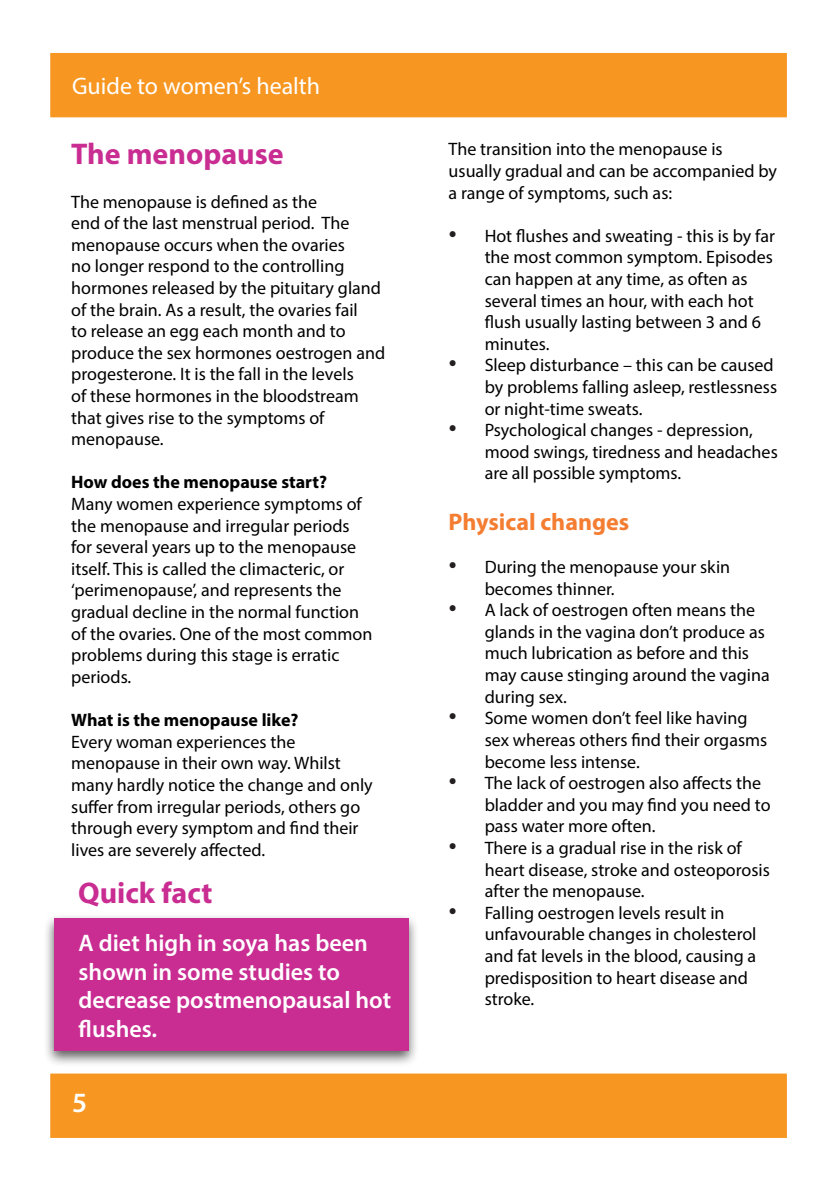
<style>
.page{position:relative;width:840px;height:1191px;background:#fff}
.page>*{position:absolute;margin:0;border:0;box-sizing:border-box;transform-origin:0 0}
.t1{font:700 30px "Myriad Pro";color:#c92d92}
.t2{font:600 28px "Myriad Pro";color:#fff}
.t3{font:600 24px/28.8px "Myriad Pro";color:#fff}
.t4{font:24px "Myriad Pro";color:#fff}
.t5{font:700 24px "Myriad Pro";color:#f47d31}
.t6{font:18px/21.6px "Myriad Pro";color:#000}
.t7{font:700 18px "Myriad Pro";color:#000}
.s1{font-family:"Times New Roman";font-size:24px;color:#231f20}
</style>
<div class="page">
<div style="left:48px;top:1071px;width:740px;height:69px;background:#f79721;border:2px solid #fff"></div>
<div style="left:48px;top:51px;width:740px;height:68px;background:#f79721;border:2px solid #fff"></div>
<div style="left:43px;top:913px;width:376px;height:154px;background:#231f20;opacity:.75"></div>
<div style="left:54px;top:918px;width:354px;height:132px;background:#c92d92"></div>
<h3 class="t4" style="left:72px;top:71px;width:249px">Guide to women’s health</h3>
<p class="t1" style="left:71px;top:135px;width:214px">The menopause</p>
<p class="t6" style="left:71px;top:190px;width:315px">The menopause is defined as the<br>end of the last menstrual period. The menopause occurs when the ovaries<br>no longer respond to the controlling hormones released by the pituitary gland of the brain. As a result, the ovaries fail<br>to release an egg each month and to produce the sex hormones oestrogen and progesterone. It is the fall in the levels<br>of these hormones in the bloodstream that gives rise to the symptoms of menopause.</p>
<p class="t7" style="left:71px;top:470px;width:257px">How does the menopause start?</p>
<p class="t6" style="left:71px;top:493px;width:302px">Many women experience symptoms of the menopause and irregular periods for several years up to the menopause itself. This is called the climacteric, or ‘perimenopause’, and represents the gradual decline in the normal function of the ovaries. One of the most common problems during this stage is erratic periods.</p>
<p class="t7" style="left:71px;top:708px;width:229px">What is the menopause like?</p>
<p class="t6" style="left:71px;top:730px;width:303px">Every woman experiences the menopause in their own way. Whilst many hardly notice the change and only suffer from irregular periods, others go through every symptom and find their lives are severely affected.</p>
<p class="t1" style="left:78px;top:873px;width:136px">Quick fact</p>
<p class="t3" style="left:79px;top:927px;width:314px">A diet high in soya has been shown in some studies to decrease postmenopausal hot flushes.</p>
<p class="t2" style="left:72px;top:1084px;width:17px">5</p>
<p class="t6" style="left:448px;top:138px;width:330px">The transition into the menopause is usually gradual and can be accompanied by a range of symptoms, such as:</p>
<p class="t6" style="left:484px;top:225px;width:292px;text-indent:-36px"><span class="s1">•</span> Hot flushes and sweating - this is by far the most common symptom. Episodes can happen at any time, as often as several times an hour, with each hot flush usually lasting between 3 and 6 minutes.</p>
<p class="t6" style="left:484px;top:354px;width:294px;text-indent:-36px"><span class="s1">•</span> Sleep disturbance – this can be caused by problems falling asleep, restlessness or night-time sweats.</p>
<p class="t6" style="left:484px;top:419px;width:294px;text-indent:-36px"><span class="s1">•</span> Psychological changes - depression, mood swings, tiredness and headaches are all possible symptoms.</p>
<p class="t5" style="left:448px;top:506px;width:182px">Physical changes</p>
<p class="t6" style="left:484px;top:556px;width:247px;text-indent:-36px"><span class="s1">•</span> During the menopause your skin becomes thinner.</p>
<p class="t6" style="left:484px;top:599px;width:286px;text-indent:-36px"><span class="s1">•</span> A lack of oestrogen often means the glands in the vagina don’t produce as much lubrication as before and this may cause stinging around the vagina during sex.</p>
<p class="t6" style="left:484px;top:707px;width:284px;text-indent:-36px"><span class="s1">•</span> Some women don’t feel like having sex whereas others find their orgasms become less intense.</p>
<p class="t6" style="left:484px;top:772px;width:287px;text-indent:-36px"><span class="s1">•</span> The lack of oestrogen also affects the bladder and you may find you need to pass water more often.</p>
<p class="t6" style="left:484px;top:837px;width:286px;text-indent:-36px"><span class="s1">•</span> There is a gradual rise in the risk of heart disease, stroke and osteoporosis after the menopause.</p>
<p class="t6" style="left:484px;top:901px;width:273px;text-indent:-36px"><span class="s1">•</span> Falling oestrogen levels result in unfavourable changes in cholesterol and fat levels in the blood, causing a predisposition to heart disease and stroke.</p>
</div>
